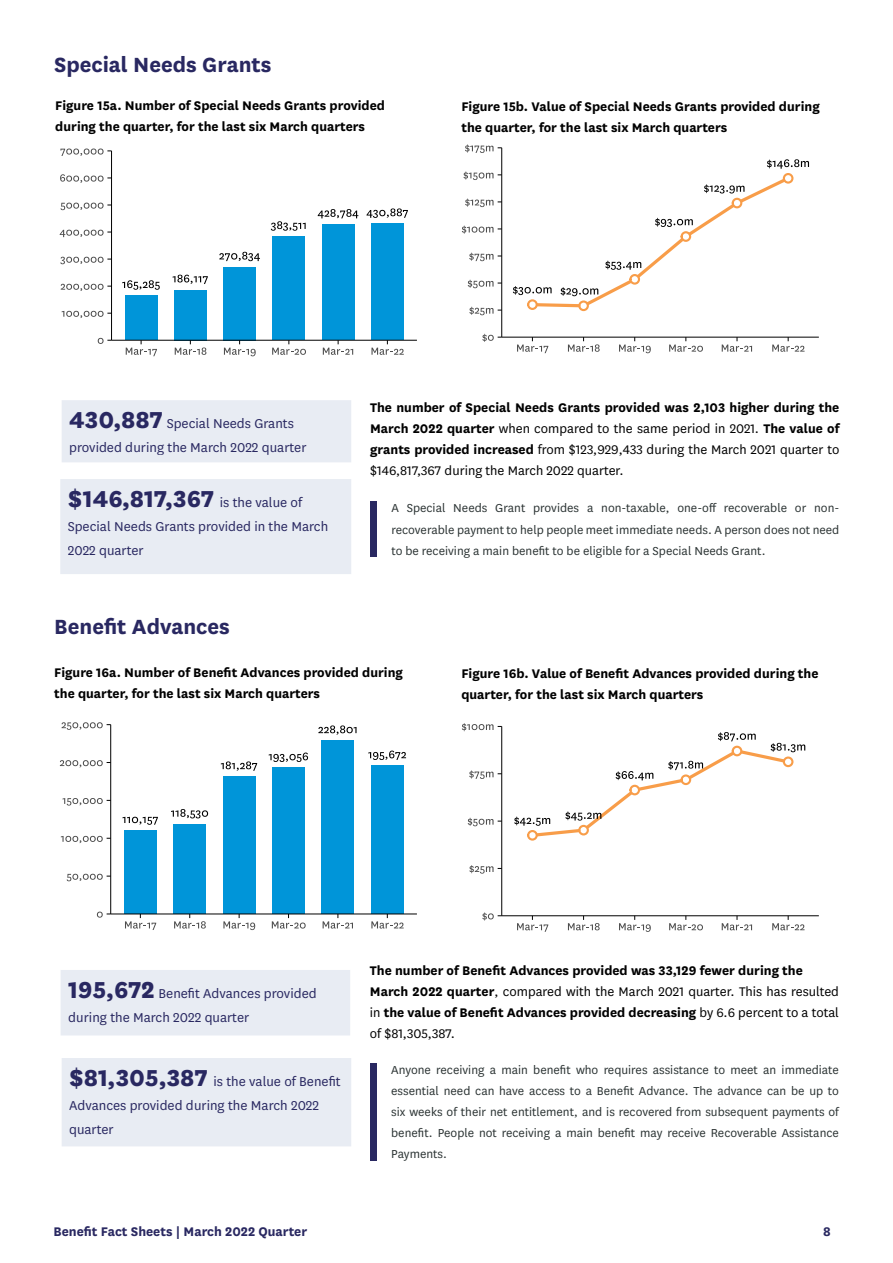
<style>
.page{position:relative;width:893px;height:1263px;background:#fff}
.page>*{position:absolute;margin:0;border:0;box-sizing:border-box;transform-origin:0 0}
.t1{font:800 27px "National";color:#292861}
.t2{font:700 24px "National";color:#292861}
.t3{font:15px/24px "National";color:#292861}
.t4{font:700 14.7px/21px "National";color:#000}
.t5{font:14.7px/21px "National";color:#000;text-align:justify}
.t6{font:700 14.7px "National";color:#292861}
.t7{font:13.5px/21px "National";color:#2b3333;text-align:justify}
.s1{font-weight:800;font-size:27px}
.s2{font-weight:400;font-size:15px}
.s3{font-weight:700}
.s4{font-weight:400}
</style>
<div class="page">
<div style="left:65px;top:404px;width:282px;height:55px;background:#e8ecf3"></div>
<div style="left:62px;top:400px;width:289px;height:62px;border:8px solid #e8ecf3"></div>
<div style="left:64px;top:483px;width:283px;height:87px;background:#e8ecf3"></div>
<div style="left:60px;top:479px;width:291px;height:95px;border:8px solid #e8ecf3"></div>
<div style="left:125px;top:295px;width:32px;height:45px;background:#0095d9"></div>
<div style="left:174px;top:290px;width:32px;height:50px;background:#0095d9"></div>
<div style="left:224px;top:267px;width:32px;height:73px;background:#0095d9"></div>
<div style="left:273px;top:236px;width:32px;height:104px;background:#0095d9"></div>
<div style="left:322px;top:224px;width:32px;height:116px;background:#0095d9"></div>
<div style="left:371px;top:224px;width:32px;height:116px;background:#0095d9"></div>
<svg style="left:122px;top:280px;width:38px;height:10px"></svg>
<svg style="left:173px;top:275px;width:35px;height:9px"></svg>
<svg style="left:219px;top:252px;width:41px;height:9px"></svg>
<svg style="left:271px;top:221px;width:35px;height:10px"></svg>
<svg style="left:318px;top:209px;width:40px;height:9px"></svg>
<svg style="left:366px;top:208px;width:42px;height:10px"></svg>
<hr style="left:111px;top:151px;width:1px;height:189px;background:#000">
<svg style="left:98px;top:338px;width:14px;height:6px"></svg>
<svg style="left:62px;top:311px;width:49px;height:7px"></svg>
<svg style="left:61px;top:284px;width:50px;height:7px"></svg>
<svg style="left:60px;top:257px;width:51px;height:7px"></svg>
<svg style="left:60px;top:230px;width:51px;height:7px"></svg>
<svg style="left:60px;top:203px;width:51px;height:7px"></svg>
<svg style="left:60px;top:174px;width:51px;height:9px"></svg>
<svg style="left:60px;top:149px;width:52px;height:7px"></svg>
<hr style="left:112px;top:340px;width:305px;height:1px;background:#000">
<svg style="left:126px;top:340px;width:31px;height:16px"></svg>
<svg style="left:175px;top:340px;width:31px;height:15px"></svg>
<svg style="left:224px;top:340px;width:32px;height:16px"></svg>
<svg style="left:272px;top:340px;width:34px;height:15px"></svg>
<svg style="left:323px;top:340px;width:30px;height:15px"></svg>
<svg style="left:371px;top:340px;width:33px;height:15px"></svg>
<svg style="left:578px;top:300px;width:11px;height:11px"></svg>
<svg style="left:513px;top:159px;width:296px;height:150px"></svg>
<hr style="left:501px;top:148px;width:1px;height:189px;background:#000">
<svg style="left:482px;top:334px;width:20px;height:8px"></svg>
<svg style="left:469px;top:307px;width:33px;height:8px"></svg>
<svg style="left:468px;top:280px;width:34px;height:8px"></svg>
<svg style="left:469px;top:253px;width:33px;height:8px"></svg>
<svg style="left:462px;top:226px;width:40px;height:8px"></svg>
<svg style="left:465px;top:199px;width:37px;height:8px"></svg>
<svg style="left:463px;top:171px;width:39px;height:9px"></svg>
<svg style="left:465px;top:144px;width:37px;height:9px"></svg>
<hr style="left:502px;top:337px;width:317px;height:1px;background:#000">
<svg style="left:517px;top:337px;width:31px;height:16px"></svg>
<svg style="left:568px;top:337px;width:32px;height:15px"></svg>
<svg style="left:619px;top:337px;width:32px;height:16px"></svg>
<svg style="left:669px;top:337px;width:34px;height:15px"></svg>
<svg style="left:722px;top:337px;width:30px;height:15px"></svg>
<svg style="left:772px;top:337px;width:33px;height:15px"></svg>
<div style="left:64px;top:974px;width:282px;height:58px;background:#e8ecf3"></div>
<div style="left:61px;top:970px;width:289px;height:65px;border:8px solid #e8ecf3"></div>
<div style="left:65px;top:1062px;width:282px;height:81px;background:#e8ecf3"></div>
<div style="left:62px;top:1058px;width:289px;height:88px;border:8px solid #e8ecf3"></div>
<div style="left:124px;top:830px;width:32px;height:84px;background:#0095d9"></div>
<div style="left:174px;top:824px;width:32px;height:90px;background:#0095d9"></div>
<div style="left:223px;top:777px;width:32px;height:137px;background:#0095d9"></div>
<div style="left:272px;top:768px;width:33px;height:146px;background:#0095d9"></div>
<div style="left:322px;top:741px;width:32px;height:173px;background:#0095d9"></div>
<div style="left:371px;top:766px;width:32px;height:148px;background:#0095d9"></div>
<svg style="left:123px;top:817px;width:35px;height:8px"></svg>
<svg style="left:171px;top:809px;width:37px;height:9px"></svg>
<svg style="left:221px;top:761px;width:36px;height:10px"></svg>
<svg style="left:269px;top:752px;width:39px;height:10px"></svg>
<svg style="left:318px;top:725px;width:39px;height:10px"></svg>
<svg style="left:368px;top:750px;width:38px;height:10px"></svg>
<hr style="left:110px;top:725px;width:1px;height:189px;background:#000">
<svg style="left:97px;top:911px;width:14px;height:7px"></svg>
<svg style="left:67px;top:874px;width:44px;height:7px"></svg>
<svg style="left:61px;top:836px;width:50px;height:7px"></svg>
<svg style="left:63px;top:798px;width:48px;height:7px"></svg>
<svg style="left:60px;top:760px;width:51px;height:7px"></svg>
<svg style="left:62px;top:722px;width:49px;height:8px"></svg>
<hr style="left:111px;top:913px;width:306px;height:1px;background:#000">
<svg style="left:125px;top:914px;width:31px;height:16px"></svg>
<svg style="left:174px;top:914px;width:32px;height:14px"></svg>
<svg style="left:223px;top:914px;width:32px;height:16px"></svg>
<svg style="left:272px;top:914px;width:34px;height:14px"></svg>
<svg style="left:323px;top:914px;width:30px;height:14px"></svg>
<svg style="left:371px;top:914px;width:33px;height:14px"></svg>
<svg style="left:527px;top:830px;width:11px;height:11px"></svg>
<svg style="left:514px;top:732px;width:291px;height:107px"></svg>
<hr style="left:501px;top:726px;width:1px;height:190px;background:#000">
<svg style="left:482px;top:912px;width:20px;height:8px"></svg>
<svg style="left:469px;top:865px;width:33px;height:9px"></svg>
<svg style="left:468px;top:818px;width:34px;height:8px"></svg>
<svg style="left:469px;top:770px;width:33px;height:9px"></svg>
<svg style="left:462px;top:723px;width:40px;height:8px"></svg>
<hr style="left:502px;top:915px;width:317px;height:1px;background:#000">
<svg style="left:517px;top:916px;width:31px;height:16px"></svg>
<svg style="left:568px;top:916px;width:32px;height:14px"></svg>
<svg style="left:619px;top:916px;width:32px;height:16px"></svg>
<svg style="left:669px;top:916px;width:34px;height:14px"></svg>
<svg style="left:722px;top:916px;width:30px;height:14px"></svg>
<svg style="left:772px;top:916px;width:33px;height:14px"></svg>
<div style="left:370px;top:502px;width:7px;height:55px;background:#292861"></div>
<div style="left:370px;top:1064px;width:6px;height:97px;background:#292861"></div>
<h2 class="t2" style="left:54px;top:48px;width:219px">Special Needs Grants</h2>
<p class="t4" style="left:55px;top:94px;width:331px">Figure 15a. Number of Special Needs Grants provided during the quarter, for the last six March quarters</p>
<p class="t4" style="left:461px;top:95px;width:360px">Figure 15b. Value of Special Needs Grants provided during the quarter, for the last six March quarters</p>
<p class="t3" style="left:69px;top:411px;width:239px"><span class="s1">430,887</span> Special Needs Grants provided during the March 2022 quarter</p>
<h1 class="t1" style="left:68px;top:479px;width:236px">$146,817,367 <span class="s2">is the value of</span></h1>
<p class="t3" style="left:68px;top:513px;width:262px">Special Needs Grants provided in the March<br>2022 quarter</p>
<h2 class="t2" style="left:54px;top:609px;width:177px">Benefit Advances</h2>
<p class="t5" style="left:370px;top:397px;width:471px"><span class="s3">The number of Special Needs Grants provided was 2,103 higher during the March 2022 quarter</span> when compared to the same period in 2021. <span class="s3">The value of grants provided increased</span> from $123,929,433 during the March 2021 quarter to $146,817,367 during the March 2022 quarter.</p>
<p class="t7" style="left:391px;top:497px;width:449px">A Special Needs Grant provides a non-taxable, one-off recoverable or non&shy;recoverable payment to help people meet immediate needs. A person does not need to be receiving a main benefit to be eligible for a Special Needs Grant.</p>
<p class="t4" style="left:54px;top:661px;width:350px">Figure 16a. Number of Benefit Advances provided during the quarter, for the last six March quarters</p>
<p class="t4" style="left:461px;top:662px;width:359px">Figure 16b. Value of Benefit Advances provided during the quarter, for the last six March quarters</p>
<p class="t3" style="left:68px;top:980px;width:250px"><span class="s1">195,672</span> Benefit Advances provided during the March 2022 quarter</p>
<p class="t3" style="left:69px;top:1068px;width:273px"><span class="s1">$81,305,387</span> is the value of Benefit<br>Advances provided during the March 2022 quarter</p>
<p class="t4" style="left:370px;top:958px;width:471px">The number of Benefit Advances provided was 33,129 fewer during the March 2022 quarter<span class="s4">, compared with the March 2021 quarter. This has resulted in</span> the value of Benefit Advances provided decreasing <span class="s4">by 6.6 percent to a total of $81,305,387.</span></p>
<p class="t7" style="left:391px;top:1058px;width:449px">Anyone receiving a main benefit who requires assistance to meet an immediate essential need can have access to a Benefit Advance. The advance can be up to six weeks of their net entitlement, and is recovered from subsequent payments of benefit. People not receiving a main benefit may receive Recoverable Assistance Payments.</p>
<p class="t6" style="left:53px;top:1221px;width:255px">Benefit Fact Sheets | March 2022 Quarter</p>
<p class="t6" style="left:823px;top:1221px;width:9px">8</p>
</div>
